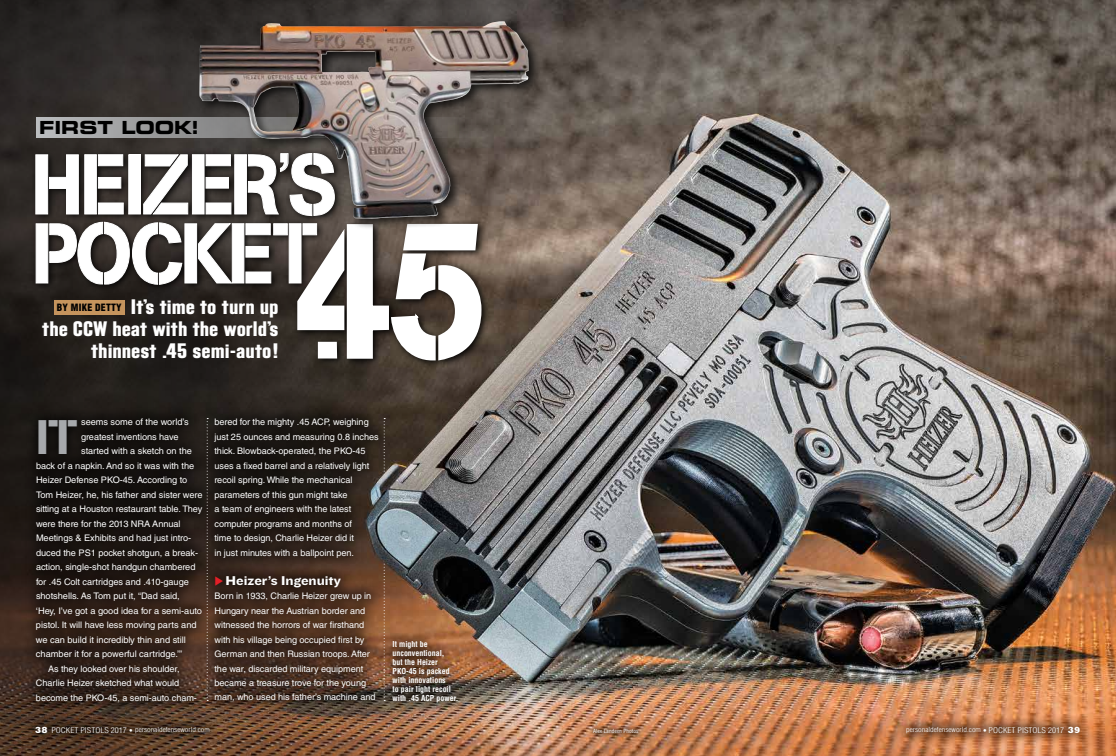
<style>
.page{position:relative;width:1116px;height:756px;background:#fff}
.page>*{position:absolute;margin:0;border:0;box-sizing:border-box;transform-origin:0 0}
.t1{font:500 194.5px "Absum";color:#fff;scale:.91 1}
.t2{font:500 84.6px/69px "Absum";letter-spacing:-.005em;color:#fff;scale:.88 1}
.t3{font:500 48.4px "Absum";color:#a7a9ac}
.t4{font:22px/22px "Block Gothic Ex Bold Cond";letter-spacing:.025em;color:#fff;text-align:right;scale:1.1 1}
.t5{font:18px "Eurostile LT Std Bold Ex 2";letter-spacing:-.005em;color:#000}
.t6{font:13.3px "Knockout HTF53 Heviweight";color:#fff;scale:.94 1}
.t7{font:900 condensed 9.9px "Helvetica LT Std";letter-spacing:.02em;color:#000}
.t8{font:9px/14.5px "Helvetica LT Std";letter-spacing:-.005em;color:#fff}
.t9{font:700 condensed 8px/9px "Helvetica LT Std";color:#fff}
.t10{font:300 condensed 6.8px "Helvetica";color:#fff;scale:1.18 1}
.t11{font:condensed 5.5px "Helvetica LT Std";color:#fff}
.s1{font-size:113.1px}
.s2{color:#e31f27}
.s3{font-family:"Rockwell";font-weight:800;font-stretch:normal;font-size:9px}
.s4{font-size:7.7px}
.s5{font-size:7px}
</style>
<div class="page">
<img style="left:532px;top:0;width:584px;height:756px">
<svg style="left:0;top:0;width:532px;height:756px;background:#44372e"></svg>
<div style="left:896px;top:716px;width:194px;height:28px;background:#000;opacity:.85"></div>
<div style="left:25px;top:716px;width:195px;height:28px;background:#000;opacity:.85"></div>
<div style="left:25px;top:406px;width:365px;height:307px;background:#000;opacity:.95"></div>
<svg style="left:36px;top:117px;width:160px;height:21px;background:#a3a4a5"></svg>
<div style="left:31px;top:149px;width:459px;height:220px;background:#000;opacity:.95"></div>
<svg style="left:36px;top:155px;width:43px;height:59px;background:#2e2c2a"></svg>
<svg style="left:85px;top:155px;width:38px;height:59px;background:#33312f"></svg>
<svg style="left:143px;top:153px;width:53px;height:63px;background:#3c3937"></svg>
<svg style="left:36px;top:222px;width:447px;height:140px;background:#322d29"></svg>
<div style="left:54px;top:300px;width:71px;height:14px;background:#c5945d"></div>
<svg style="left:207px;top:418px;width:1px;height:283px"></svg>
<img style="left:366px;top:330px;width:221px;height:351px">
<div style="left:383px;top:632px;width:83px;height:80px;background:#000;opacity:.95"></div>
<div style="left:588px;top:724px;width:55px;height:14px;background:#000;opacity:.85"></div>
<div style="left:196px;top:17px;width:345px;height:214px;background:#000;opacity:.75"></div>
<img style="left:199px;top:21px;width:330px;height:198px">
<h3 class="t5" style="left:39px;top:115px;width:162px">FIRST LOOK!</h3>
<h2 class="t2" style="left:34px;top:150px;width:347px">HEIZER<sup>’</sup>S<br>POCKET</h2>
<h1 class="t1" style="left:299px;top:175px;width:210px">4 5<span class="s1">.</span></h1>
<h3 class="t4" style="left:42px;top:297px;width:216px">It’s time to turn up<br>the CCW heat with the world’s thinnest .45 semi-auto!</h3>
<p class="t7" style="left:57px;top:301px;width:66px">BY MIKE DETTY</p>
<h3 class="t3" style="left:36px;top:409px;width:43px">IT</h3>
<p class="t8" style="left:81px;top:415px;width:109px">seems some of the world’s</p>
<p class="t8" style="left:81px;top:429px;width:99px">greatest inventions have</p>
<p class="t8" style="left:81px;top:444px;width:112px">started with a sketch on the</p>
<p class="t8" style="left:36px;top:458px;width:160px">back of a napkin. And so it was with the</p>
<p class="t8" style="left:36px;top:473px;width:153px">Heizer Defense PKO-45. According to</p>
<p class="t8" style="left:36px;top:487px;width:168px">Tom Heizer, he, his father and sister were</p>
<p class="t8" style="left:36px;top:502px;width:168px">sitting at a Houston restaurant table. They</p>
<p class="t8" style="left:36px;top:516px;width:146px">were there for the 2013 NRA Annual</p>
<p class="t8" style="left:36px;top:531px;width:157px">Meetings &amp; Exhibits and had just intro-</p>
<p class="t8" style="left:36px;top:545px;width:164px">duced the PS1 pocket shotgun, a break-</p>
<p class="t8" style="left:36px;top:560px;width:161px">action, single-shot handgun chambered</p>
<p class="t8" style="left:36px;top:574px;width:154px">for .45 Colt cartridges and .410-gauge</p>
<p class="t8" style="left:36px;top:589px;width:145px">shotshells. As Tom put it, “Dad said,</p>
<p class="t8" style="left:36px;top:603px;width:168px">‘Hey, I’ve got a good idea for a semi-auto</p>
<p class="t8" style="left:36px;top:618px;width:162px">pistol. It will have less moving parts and</p>
<p class="t8" style="left:36px;top:632px;width:151px">we can build it incredibly thin and still</p>
<p class="t8" style="left:36px;top:647px;width:148px">chamber it for a powerful cartridge.’”</p>
<p class="t8" style="left:48px;top:661px;width:133px">As they looked over his shoulder,</p>
<p class="t8" style="left:36px;top:676px;width:145px">Charlie Heizer sketched what would</p>
<p class="t8" style="left:36px;top:690px;width:162px">become the PKO-45, a semi-auto cham-</p>
<p class="t8" style="left:214px;top:415px;width:166px">bered for the mighty .45 ACP, weighing just 25 ounces and measuring 0.8 inches thick. Blowback-operated, the PKO-45 uses a fixed barrel and a relatively light recoil spring. While the mechanical parameters of this gun might take<br>a team of engineers with the latest computer programs and months of<br>time to design, Charlie Heizer did it<br>in just minutes with a ballpoint pen.</p>
<h3 class="t6" style="left:214px;top:573px;width:136px"><span class="s2">◆</span> Heizer’s Ingenuity</h3>
<p class="t8" style="left:214px;top:589px;width:162px">Born in 1933, Charlie Heizer grew up in Hungary near the Austrian border and witnessed the horrors of war firsthand with his village being occupied first by German and then Russian troops. After the war, discarded military equipment became a treasure trove for the young man, who used his father’s machine and</p>
<p class="t9" style="left:393px;top:640px;width:67px">It might be unconventional,<br>but the Heizer<br>PKO-45 is packed with innovations<br>to pair light recoil with .45 ACP power.</p>
<p class="t10" style="left:35px;top:725px;width:149px"><span class="s3">38</span> <span class="s4">POCKET PISTOLS 2017</span> <span class="s5">•</span> personaldefenseworld.com</p>
<p class="t10" style="left:906px;top:725px;width:149px">personaldefenseworld.com <span class="s5">•</span> <span class="s4">POCKET PISTOLS 2017</span> <span class="s3">39</span></p>
<p class="t11" style="left:593px;top:728px;width:47px">Alex Landeen Photos</p>
</div>
